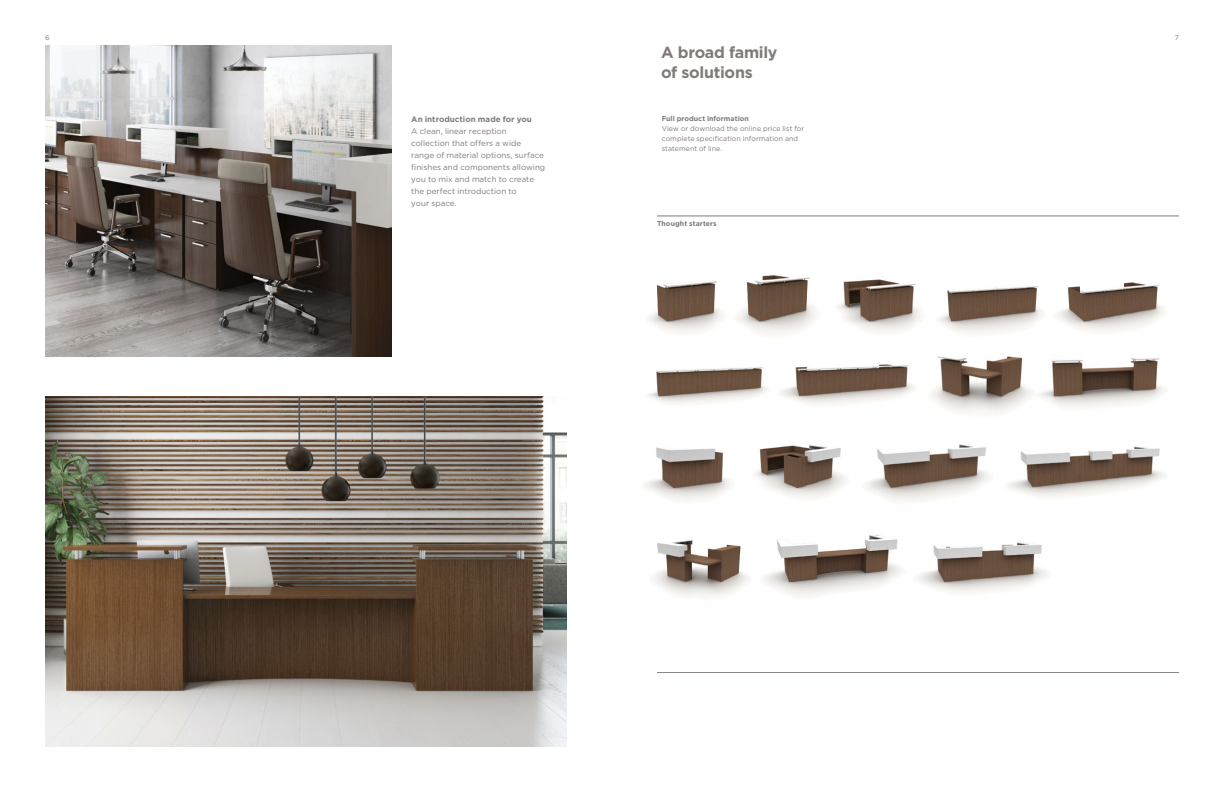
<style>
.page{position:relative;width:1224px;height:792px;background:#fff}
.page>*{position:absolute;margin:0;border:0;box-sizing:border-box;transform-origin:0 0}
.t1{font:700 16px/20px "Gotham";letter-spacing:-.02em;color:#807b78}
.t2{font:8px/12px "Gotham";color:#807b78}
.t3{font:700 8px "Gotham";letter-spacing:.005em;color:#807b78}
.t4{font:7px/10px "Gotham";letter-spacing:.005em;color:#807b78}
.t5{font:700 7px "Gotham";letter-spacing:.005em;color:#807b78}
</style>
<div class="page">
<hr style="left:657px;top:216px;width:522px;height:1px;background:#807b78">
<img style="left:45px;top:45px;width:346px;height:311px">
<img style="left:45px;top:396px;width:522px;height:351px">
<img style="left:647px;top:281px;width:49px;height:53px">
<img style="left:696px;top:275px;width:104px;height:61px">
<img style="left:800px;top:277px;width:111px;height:56px">
<img style="left:911px;top:284px;width:122px;height:49px">
<img style="left:1033px;top:282px;width:131px;height:49px">
<img style="left:646px;top:367px;width:122px;height:37px">
<img style="left:779px;top:364px;width:121px;height:42px">
<img style="left:900px;top:333px;width:122px;height:82px">
<img style="left:1022px;top:331px;width:144px;height:78px">
<img style="left:644px;top:447px;width:75px;height:55px">
<img style="left:719px;top:445px;width:127px;height:53px">
<img style="left:865px;top:444px;width:124px;height:59px">
<img style="left:995px;top:414px;width:169px;height:84px">
<img style="left:653px;top:540px;width:88px;height:58px">
<img style="left:741px;top:534px;width:153px;height:64px">
<img style="left:894px;top:539px;width:154px;height:55px">
<hr style="left:657px;top:672px;width:522px;height:1px;background:#807b78">
<p class="t4" style="left:45px;top:33px;width:6px">6</p>
<p class="t3" style="left:411px;top:113px;width:122px">An introduction made for you</p>
<p class="t2" style="left:411px;top:125px;width:135px">A clean, linear reception collection that offers a wide range of material options, surface finishes and components allowing you to mix and match to create the perfect introduction to<br>your space.</p>
<h1 class="t1" style="left:661px;top:42px;width:118px">A broad family of solutions</h1>
<p class="t5" style="left:662px;top:114px;width:89px">Full product information</p>
<p class="t4" style="left:662px;top:123px;width:144px">View or download the online price list for complete specification information and statement of line.</p>
<p class="t5" style="left:657px;top:219px;width:61px">Thought starters</p>
<p class="t4" style="left:1175px;top:33px;width:6px">7</p>
</div>
